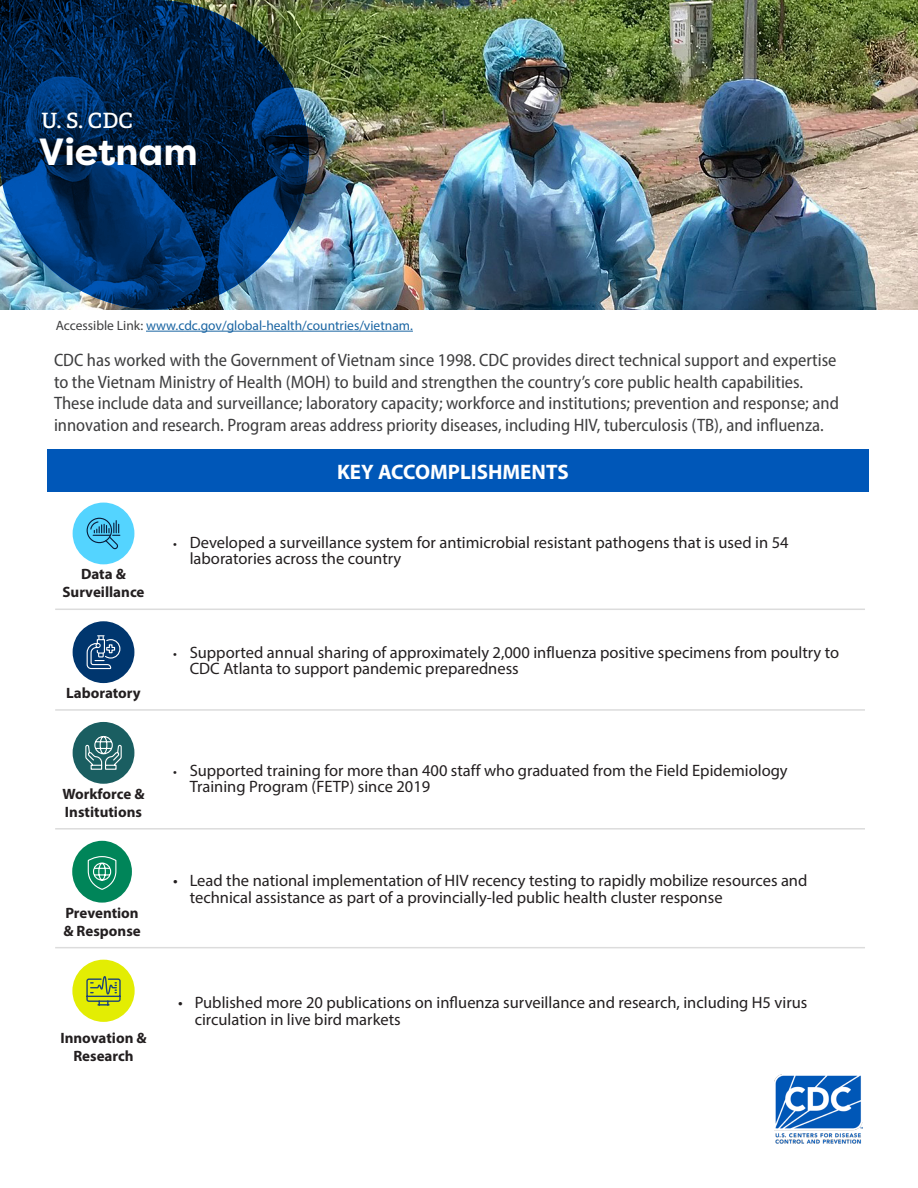
<style>
.page{position:relative;width:918px;height:1188px;background:#fff}
.page>*{position:absolute;margin:0;border:0;box-sizing:border-box;transform-origin:0 0}
.t1{font:700 37.8px "Filson Pro";color:#fff}
.t2{font:600 21.15px "Adelle";color:#fff}
.t3{font:700 21px "Myriad Pro";color:#fff}
.t4{font:semi-condensed 18px/21.6px "Myriad Pro";color:#3e3e3f}
.t5{font:16.5px/16.5px "Myriad Pro";color:#231f20}
.t6{font:700 15px/18px "Myriad Pro";color:#231f20;text-align:center}
.t7{font:13.5px "Myriad Pro";color:#1a65a3}
.s1{color:#3e3e3f}
.s2{font-size:13.5px}
</style>
<div class="page">
<div style="left:73px;top:621px;width:61px;height:62px;background:#00366e;border-radius:50%"></div>
<svg style="left:86px;top:635px;width:35px;height:35px"></svg>
<div style="left:73px;top:503px;width:61px;height:61px;background:#54d4ff;border-radius:50%"></div>
<div style="left:87px;top:518px;width:25px;height:25px;border:1px solid #091c3a;border-radius:50%"></div>
<svg style="left:90px;top:519px;width:31px;height:31px"></svg>
<div style="left:73px;top:722px;width:61px;height:62px;background:#1a5e61;border-radius:50%"></div>
<svg style="left:85px;top:735px;width:37px;height:35px"></svg>
<img style="left:775px;top:1074px;width:87px;height:69px">
<div style="left:72px;top:841px;width:60px;height:62px;background:#008559;border-radius:50%"></div>
<svg style="left:87px;top:856px;width:30px;height:34px"></svg>
<div style="left:72px;top:960px;width:63px;height:62px;background:#e3ed03;border-radius:50%"></div>
<svg style="left:86px;top:976px;width:35px;height:30px"></svg>
<img style="left:0;top:0;width:918px;height:310px">
<hr style="left:55px;top:709px;width:810px;height:2px;background:#dcdcdc">
<hr style="left:55px;top:609px;width:810px;height:1px;background:#dcdcdc">
<svg style="left:0;top:0;width:310px;height:309px;background:#153c61"></svg>
<hr style="left:55px;top:828px;width:810px;height:2px;background:#dcdcdc">
<div style="left:47px;top:449px;width:822px;height:42px;background:#0057b8"></div>
<hr style="left:146px;top:331px;width:267px;height:1px;background:#1a65a3">
<hr style="left:55px;top:947px;width:810px;height:1px;background:#dcdcdc">
<p class="t2" style="left:41px;top:108px;width:93px">U. S. CDC</p>
<h1 class="t1" style="left:39px;top:128px;width:160px">Vietnam</h1>
<p class="t7" style="left:56px;top:317px;width:359px"><span class="s1">Accessible Link:</span> www.cdc.gov/global-health/countries/vietnam.</p>
<p class="t4" style="left:54px;top:349px;width:786px">CDC has worked with the Government of Vietnam since 1998. CDC provides direct technical support and expertise to the Vietnam Ministry of Health (MOH) to build and strengthen the country’s core public health capabilities.<br>These include data and surveillance; laboratory capacity; workforce and institutions; prevention and response; and innovation and research. Program areas address priority diseases, including HIV, tuberculosis (TB), and influenza.</p>
<p class="t6" style="left:63px;top:565px;width:84px">Data &amp;<br>Surveillance</p>
<p class="t6" style="left:66px;top:683px;width:76px">Laboratory</p>
<p class="t6" style="left:63px;top:784px;width:84px;text-align:left">Workforce &amp;<br>Institutions</p>
<p class="t6" style="left:63px;top:903px;width:79px;text-align:left">Prevention &amp; Response</p>
<p class="t6" style="left:60px;top:1029px;width:88px">Innovation &amp;<br>Research</p>
<p class="t3" style="left:337px;top:458px;width:233px">KEY ACCOMPLISHMENTS</p>
<p class="t5" style="left:190px;top:534px;width:600px;text-indent:-16px"><span class="s2">•</span> Developed a surveillance system for antimicrobial resistant pathogens that is used in 54 laboratories across the country</p>
<p class="t5" style="left:190px;top:644px;width:651px;text-indent:-16px"><span class="s2">•</span> Supported annual sharing of approximately 2,000 influenza positive specimens from poultry to<br>CDC Atlanta to support pandemic preparedness</p>
<p class="t5" style="left:190px;top:762px;width:600px;text-indent:-16px"><span class="s2">•</span> Supported training for more than 400 staff who graduated from the Field Epidemiology<br>Training Program (FETP) since 2019</p>
<p class="t5" style="left:190px;top:872px;width:619px;text-indent:-16px">• Lead the national implementation of HIV recency testing to rapidly mobilize resources and technical assistance as part of a provincially-led public health cluster response</p>
<p class="t5" style="left:195px;top:994px;width:614px;text-indent:-16px">• Published more 20 publications on influenza surveillance and research, including H5 virus circulation in live bird markets</p>
</div>
